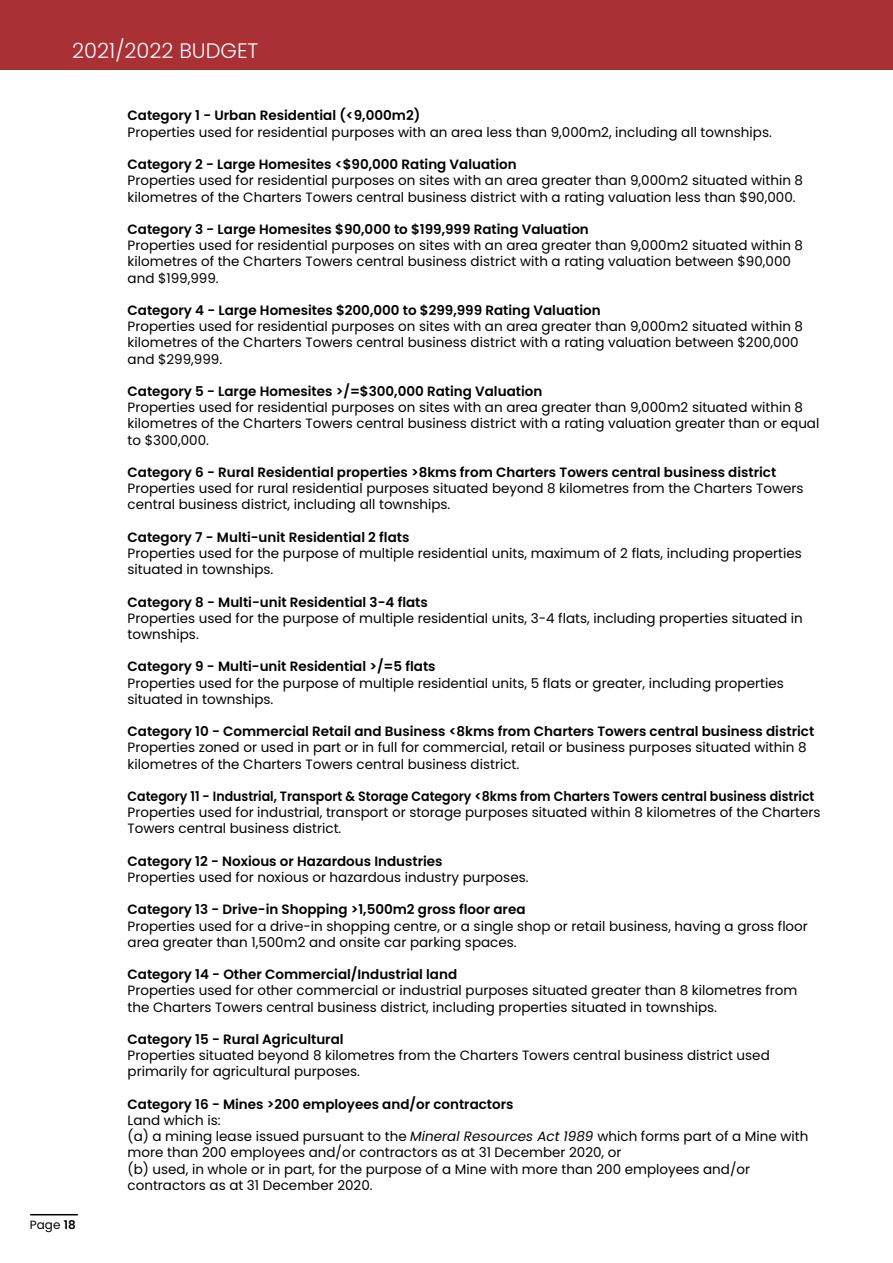
<style>
.page{position:relative;width:893px;height:1263px;background:#fff}
.page>*{position:absolute;margin:0;border:0;box-sizing:border-box;transform-origin:0 0}
.t1{font:300 21px "Poppins";color:#fff}
.t2{font:13.5px/16.2px "Poppins";color:#000}
.t3{font:600 13.5px "Poppins";color:#000}
.t4{font:600 13.5px "Poppins";color:#000;scale:.93 1}
.t5{font:12px "Poppins";color:#000}
.s1{font-weight:600}
.s2{font-style:italic}
</style>
<div class="page">
<div style="left:0;top:0;width:893px;height:69px;background:#a93034"></div>
<hr style="left:31px;top:1214px;width:46px;height:1px;background:#000">
<h1 class="t1" style="left:72px;top:39px;width:188px">2021/2022 BUDGET</h1>
<p class="t5" style="left:30px;top:1217px;width:47px">Page <span class="s1">18</span></p>
<p class="t3" style="left:128px;top:108px;width:294px">Category 1 - Urban Residential (&lt;9,000m2)</p>
<p class="t2" style="left:128px;top:124px;width:646px">Properties used for residential purposes with an area less than 9,000m2, including all townships.</p>
<p class="t3" style="left:128px;top:157px;width:391px">Category 2 - Large Homesites &lt;$90,000 Rating Valuation</p>
<p class="t2" style="left:128px;top:173px;width:677px">Properties used for residential purposes on sites with an area greater than 9,000m2 situated within 8 kilometres of the Charters Towers central business district with a rating valuation less than $90,000.</p>
<p class="t3" style="left:128px;top:221px;width:463px">Category 3 - Large Homesites $90,000 to $199,999 Rating Valuation</p>
<p class="t2" style="left:128px;top:237px;width:677px">Properties used for residential purposes on sites with an area greater than 9,000m2 situated within 8 kilometres of the Charters Towers central business district with a rating valuation between $90,000 and $199,999.</p>
<p class="t3" style="left:128px;top:302px;width:475px">Category 4 - Large Homesites $200,000 to $299,999 Rating Valuation</p>
<p class="t2" style="left:128px;top:318px;width:677px">Properties used for residential purposes on sites with an area greater than 9,000m2 situated within 8 kilometres of the Charters Towers central business district with a rating valuation between $200,000 and $299,999.</p>
<p class="t3" style="left:128px;top:383px;width:416px">Category 5 - Large Homesites &gt;/=$300,000 Rating Valuation</p>
<p class="t2" style="left:128px;top:399px;width:693px">Properties used for residential purposes on sites with an area greater than 9,000m2 situated within 8 kilometres of the Charters Towers central business district with a rating valuation greater than or equal to $300,000.</p>
<p class="t3" style="left:128px;top:464px;width:650px">Category 6 - Rural Residential properties &gt;8kms from Charters Towers central business district</p>
<p class="t2" style="left:128px;top:480px;width:677px">Properties used for rural residential purposes situated beyond 8 kilometres from the Charters Towers central business district, including all townships.</p>
<p class="t3" style="left:128px;top:529px;width:283px">Category 7 - Multi-unit Residential 2 flats</p>
<p class="t2" style="left:128px;top:545px;width:676px">Properties used for the purpose of multiple residential units, maximum of 2 flats, including properties situated in townships.</p>
<p class="t3" style="left:128px;top:594px;width:302px">Category 8 - Multi-unit Residential 3-4 flats</p>
<p class="t2" style="left:128px;top:610px;width:677px">Properties used for the purpose of multiple residential units, 3-4 flats, including properties situated in townships.</p>
<p class="t3" style="left:128px;top:659px;width:310px">Category 9 - Multi-unit Residential &gt;/=5 flats</p>
<p class="t2" style="left:128px;top:675px;width:658px">Properties used for the purpose of multiple residential units, 5 flats or greater, including properties situated in townships.</p>
<p class="t3" style="left:128px;top:724px;width:688px">Category 10 - Commercial Retail and Business &lt;8kms from Charters Towers central business district</p>
<p class="t2" style="left:128px;top:740px;width:680px">Properties zoned or used in part or in full for commercial, retail or business purposes situated within 8 kilometres of the Charters Towers central business district.</p>
<p class="t4" style="left:128px;top:788px;width:740px">Category 11 - Industrial, Transport &amp; Storage Category &lt;8kms from Charters Towers central business district</p>
<p class="t2" style="left:128px;top:804px;width:695px">Properties used for industrial, transport or storage purposes situated within 8 kilometres of the Charters<br>Towers central business district.</p>
<p class="t3" style="left:128px;top:853px;width:317px">Category 12 - Noxious or Hazardous Industries</p>
<p class="t2" style="left:128px;top:869px;width:402px">Properties used for noxious or hazardous industry purposes.</p>
<p class="t3" style="left:128px;top:902px;width:399px">Category 13 - Drive-in Shopping &gt;1,500m2 gross floor area</p>
<p class="t2" style="left:128px;top:918px;width:682px">Properties used for a drive-in shopping centre, or a single shop or retail business, having a gross floor area greater than 1,500m2 and onsite car parking spaces.</p>
<p class="t3" style="left:128px;top:967px;width:331px">Category 14 - Other Commercial/Industrial land</p>
<p class="t2" style="left:128px;top:983px;width:671px">Properties used for other commercial or industrial purposes situated greater than 8 kilometres from the Charters Towers central business district, including properties situated in townships.</p>
<p class="t3" style="left:128px;top:1031px;width:218px">Category 15 - Rural Agricultural</p>
<p class="t2" style="left:128px;top:1047px;width:644px">Properties situated beyond 8 kilometres from the Charters Towers central business district used primarily for agricultural purposes.</p>
<p class="t3" style="left:128px;top:1096px;width:388px">Category 16 - Mines &gt;200 employees and/or contractors</p>
<p class="t2" style="left:128px;top:1112px;width:682px">Land which is:<br>(a) a mining lease issued pursuant to the <span class="s2">Mineral Resources Act 1989</span> which forms part of a Mine with more than 200 employees and/or contractors as at 31 December 2020, or<br>(b) used, in whole or in part, for the purpose of a Mine with more than 200 employees and/or contractors as at 31 December 2020.</p>
</div>
